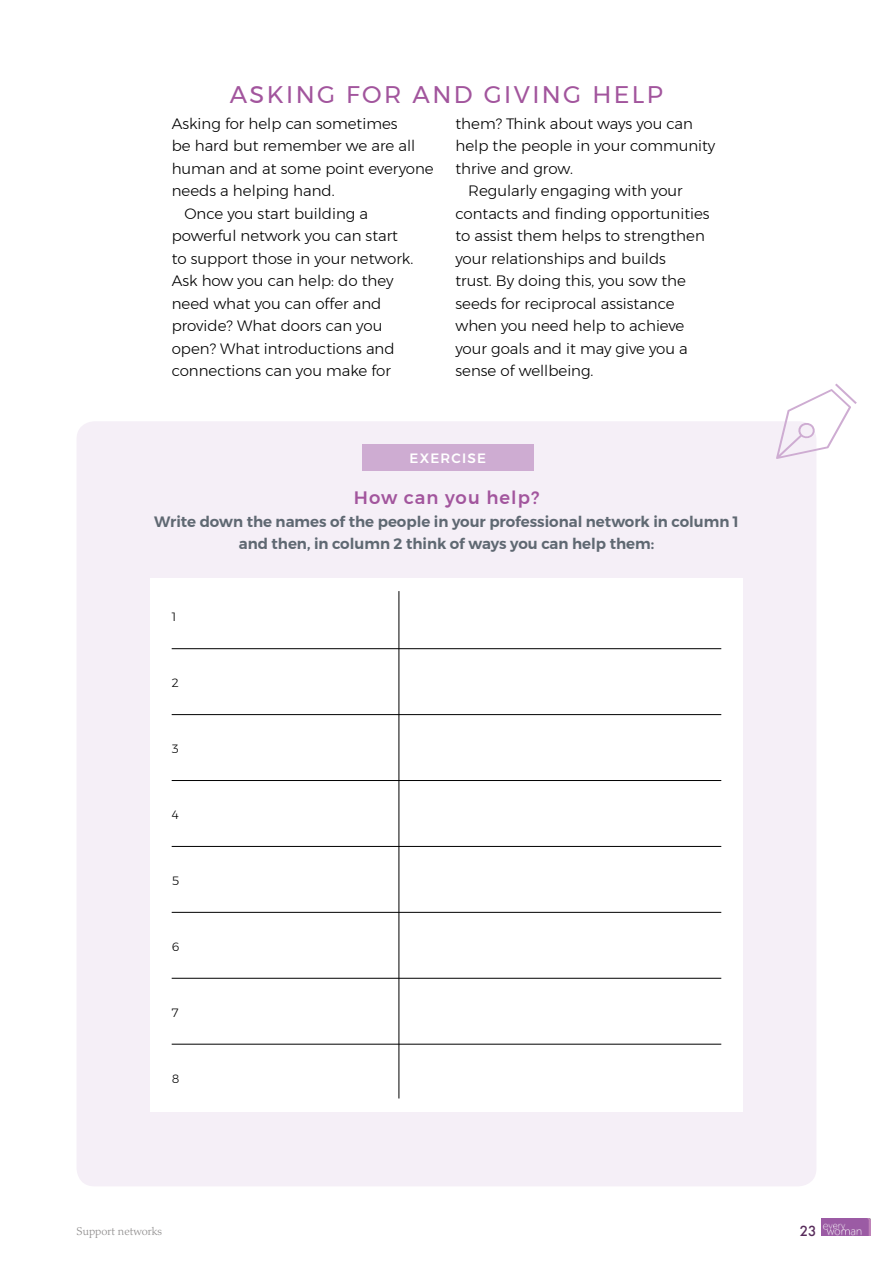
<style>
.page{position:relative;width:893px;height:1263px;background:#fff}
.page>*{position:absolute;margin:0;border:0;box-sizing:border-box;transform-origin:0 0}
.t1{font:24px "Montserrat";letter-spacing:.1em;color:#a2559d}
.t2{font:500 18px "Montserrat";letter-spacing:.06em;color:#a2559d}
.t3{font:300 15px "Montserrat";color:#000}
.t4{font:600 15px/22.5px "Montserrat";color:#5f6872;text-align:center}
.t5{font:500 13.5px "Montserrat";letter-spacing:.09em;color:#fff}
.t6{font:500 13.5px "Futura";color:#582c5b}
.t7{font:300 12px "Montserrat";color:#000}
.t8{font:300 11.25px "Palatino LT Pro";color:#8f8d8d}
</style>
<div class="page">
<div style="left:77px;top:421px;width:739px;height:765px;background:#f5eff7;border-radius:18px"></div>
<img style="left:821px;top:1218px;width:50px;height:18px">
<div style="left:150px;top:579px;width:592px;height:533px;background:#fff"></div>
<div style="left:362px;top:445px;width:172px;height:26px;background:#ceacd2"></div>
<hr style="left:172px;top:648px;width:549px;height:1px;background:#000">
<hr style="left:172px;top:714px;width:549px;height:1px;background:#000">
<hr style="left:172px;top:780px;width:549px;height:1px;background:#000">
<hr style="left:172px;top:846px;width:549px;height:1px;background:#000">
<hr style="left:172px;top:912px;width:549px;height:1px;background:#000">
<hr style="left:172px;top:978px;width:549px;height:1px;background:#000">
<hr style="left:172px;top:1044px;width:549px;height:1px;background:#000">
<hr style="left:399px;top:591px;width:1px;height:507px;background:#000">
<svg style="left:776px;top:384px;width:81px;height:75px"></svg>
<h1 class="t1" style="left:230px;top:76px;width:435px">ASKING FOR AND GIVING HELP</h1>
<p class="t3" style="left:172px;top:112px;width:227px">Asking for help can sometimes</p>
<p class="t3" style="left:172px;top:135px;width:245px">be hard but remember we are all</p>
<p class="t3" style="left:172px;top:157px;width:264px">human and at some point everyone</p>
<p class="t3" style="left:172px;top:180px;width:164px">needs a helping hand.</p>
<p class="t3" style="left:184px;top:202px;width:185px">Once you start building a</p>
<p class="t3" style="left:172px;top:225px;width:228px">powerful network you can start</p>
<p class="t3" style="left:172px;top:247px;width:243px">to support those in your network.</p>
<p class="t3" style="left:172px;top:270px;width:223px">Ask how you can help: do they</p>
<p class="t3" style="left:172px;top:292px;width:211px">need what you can offer and</p>
<p class="t3" style="left:172px;top:315px;width:212px">provide? What doors can you</p>
<p class="t3" style="left:172px;top:337px;width:224px">open? What introductions and</p>
<p class="t3" style="left:172px;top:360px;width:221px">connections can you make for</p>
<p class="t3" style="left:455px;top:112px;width:239px">them? Think about ways you can</p>
<p class="t3" style="left:455px;top:135px;width:261px">help the people in your community</p>
<p class="t3" style="left:455px;top:157px;width:119px">thrive and grow.</p>
<p class="t3" style="left:468px;top:180px;width:216px">Regularly engaging with your</p>
<p class="t3" style="left:455px;top:202px;width:256px">contacts and finding opportunities</p>
<p class="t3" style="left:455px;top:225px;width:251px">to assist them helps to strengthen</p>
<p class="t3" style="left:455px;top:247px;width:212px">your relationships and builds</p>
<p class="t3" style="left:455px;top:270px;width:232px">trust. By doing this, you sow the</p>
<p class="t3" style="left:455px;top:292px;width:221px">seeds for reciprocal assistance</p>
<p class="t3" style="left:455px;top:315px;width:230px">when you need help to achieve</p>
<p class="t3" style="left:455px;top:337px;width:234px">your goals and it may give you a</p>
<p class="t3" style="left:455px;top:360px;width:140px">sense of wellbeing.</p>
<p class="t5" style="left:410px;top:448px;width:78px">EXERCISE</p>
<p class="t2" style="left:354px;top:484px;width:187px">How can you help?</p>
<p class="t4" style="left:154px;top:510px;width:586px">Write down the names of the people in your professional network in column 1 and then, in column 2 think of ways you can help them:</p>
<p class="t7" style="left:172px;top:607px;width:6px">1</p>
<p class="t7" style="left:172px;top:673px;width:8px">2</p>
<p class="t7" style="left:172px;top:739px;width:8px">3</p>
<p class="t7" style="left:172px;top:805px;width:9px">4</p>
<p class="t7" style="left:172px;top:871px;width:9px">5</p>
<p class="t7" style="left:172px;top:937px;width:9px">6</p>
<p class="t7" style="left:172px;top:1003px;width:8px">7</p>
<p class="t7" style="left:172px;top:1069px;width:9px">8</p>
<p class="t8" style="left:77px;top:1224px;width:87px">Support networks</p>
<p class="t6" style="left:800px;top:1221px;width:18px">23</p>
</div>
